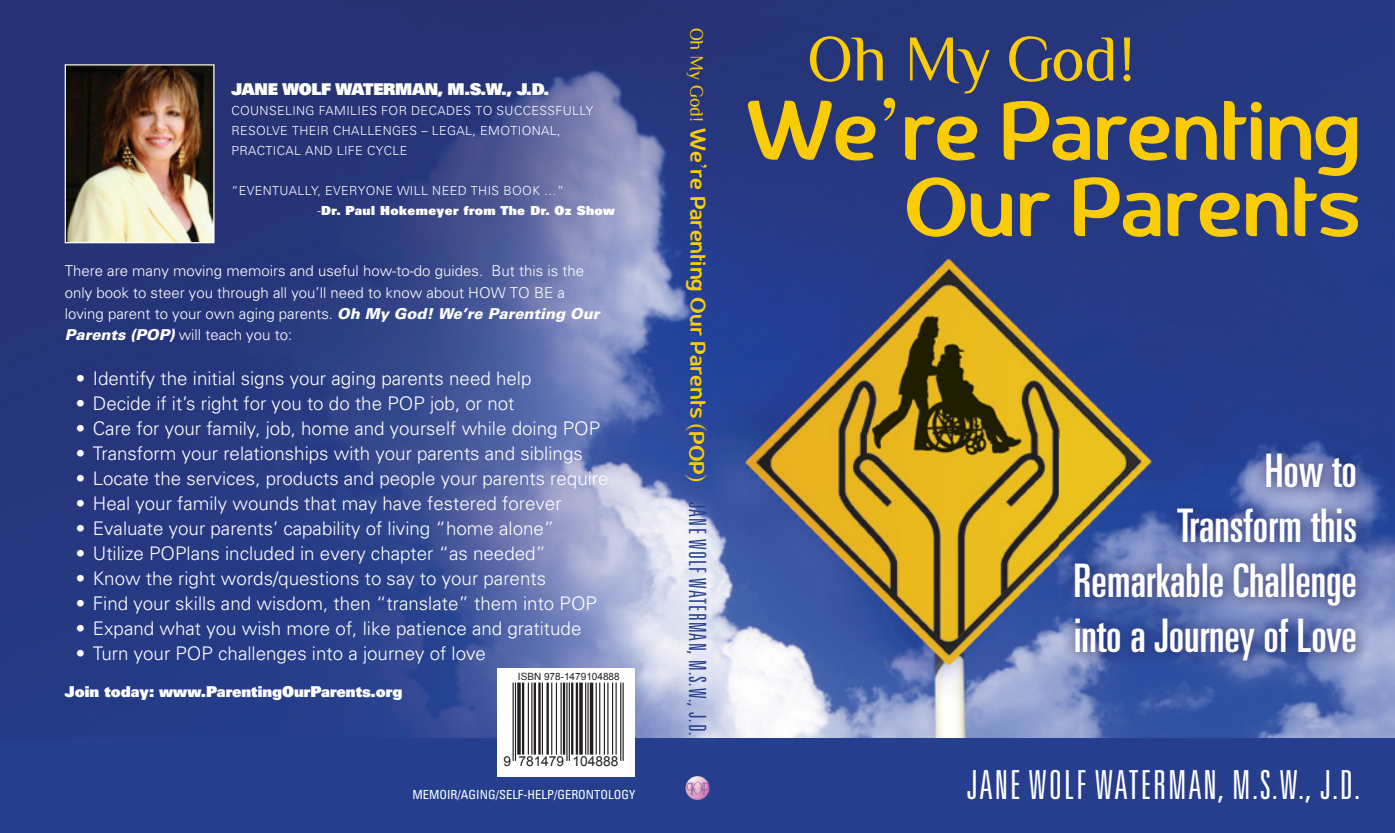
<style>
.page{position:relative;width:1395px;height:833px;background:#fff}
.page>*{position:absolute;margin:0;border:0;box-sizing:border-box;transform-origin:0 0}
.t1{font:91.25px/76.2px "Constance";letter-spacing:-.01em;color:#facc08;text-align:right}
.t2{font:65px "Philosopher";color:#facc08}
.t3{font:ultra-condensed 46.25px/55px "Univers";color:#fff;text-align:right}
.t4{font:300 ultra-condensed 40px "Univers";letter-spacing:.05em;color:#fff}
.t5{font:23.75px "Constance";color:#facc08}
.t6{font:300 ultra-condensed 23.75px "Univers";letter-spacing:.05em;color:#253f8e}
.t7{font:23.75px "Philosopher";color:#facc08}
.t8{font:300 18.75px "Univers";color:#fff}
.t9{font:900 16.25px "Univers";letter-spacing:-.02em;color:#fff}
.t10{font:300 15px/21.2px "Univers";color:#fff}
.t11{font:900 15px "Univers";color:#fff}
.t12{font:13.75px "Arial";color:#231f20}
.t13{font:300 12.5px/20px "Univers";letter-spacing:.03em;color:#fff}
.t14{font:condensed 12.5px "Univers";color:#fff}
.t15{font:10px "Arial";color:#231f20}
.s1{font-weight:900}
.s2{font-weight:900;font-style:italic}
.s3{font-family:"Philosopher";font-size:18.75px}
.s4{font-family:"Philosopher"}
</style>
<div class="page">
<img style="left:0;top:0;width:1395px;height:739px">
<div style="left:0;top:739px;width:1395px;height:93px;background:#253f8e"></div>
<svg style="left:497px;top:668px;width:138px;height:108px"></svg>
<hr style="left:513px;top:682px;width:1px;height:78px;background:#231f20">
<hr style="left:515px;top:682px;width:1px;height:78px;background:#231f20">
<svg style="left:517px;top:682px;width:4px;height:72px"></svg>
<hr style="left:522px;top:682px;width:2px;height:72px;background:#231f20">
<hr style="left:528px;top:682px;width:1px;height:72px;background:#231f20">
<hr style="left:531px;top:682px;width:1px;height:72px;background:#231f20">
<hr style="left:534px;top:682px;width:2px;height:72px;background:#231f20">
<hr style="left:538px;top:682px;width:3px;height:72px;background:#231f20">
<hr style="left:542px;top:682px;width:1px;height:72px;background:#231f20">
<hr style="left:547px;top:682px;width:2px;height:72px;background:#231f20">
<hr style="left:551px;top:682px;width:1px;height:72px;background:#231f20">
<hr style="left:556px;top:682px;width:1px;height:72px;background:#231f20">
<hr style="left:561px;top:682px;width:1px;height:72px;background:#231f20">
<hr style="left:563px;top:682px;width:2px;height:72px;background:#231f20">
<hr style="left:566px;top:682px;width:2px;height:78px;background:#231f20">
<hr style="left:569px;top:682px;width:1px;height:78px;background:#231f20">
<hr style="left:571px;top:682px;width:2px;height:72px;background:#231f20">
<hr style="left:576px;top:682px;width:2px;height:72px;background:#231f20">
<svg style="left:579px;top:682px;width:4px;height:72px"></svg>
<hr style="left:585px;top:682px;width:1px;height:72px;background:#231f20">
<hr style="left:587px;top:682px;width:2px;height:72px;background:#231f20">
<hr style="left:590px;top:682px;width:3px;height:72px;background:#231f20">
<hr style="left:596px;top:682px;width:1px;height:72px;background:#231f20">
<hr style="left:599px;top:682px;width:1px;height:72px;background:#231f20">
<hr style="left:604px;top:682px;width:1px;height:72px;background:#231f20">
<hr style="left:607px;top:682px;width:2px;height:72px;background:#231f20">
<hr style="left:612px;top:682px;width:1px;height:72px;background:#231f20">
<hr style="left:616px;top:682px;width:1px;height:72px;background:#231f20">
<hr style="left:620px;top:682px;width:1px;height:78px;background:#231f20">
<hr style="left:623px;top:682px;width:1px;height:78px;background:#231f20">
<img style="left:1059px;top:439px;width:312px;height:236px">
<img style="left:65px;top:64px;width:150px;height:179px">
<img style="left:680px;top:495px;width:34px;height:244px">
<img style="left:686px;top:776px;width:23px;height:23px;border-radius:12px">
<p class="t9" style="left:231px;top:79px;width:319px">JANE WOLF WATERMAN, M.S.W., J.D.</p>
<p class="t13" style="left:231px;top:101px;width:364px">COUNSELING FAMILIES FOR DECADES TO SUCCESSFULLY<br>RESOLVE THEIR CHALLENGES – LEGAL, EMOTIONAL,<br>PRACTICAL AND LIFE CYCLE</p>
<p class="t13" style="left:317px;top:181px;width:299px;text-indent:-86px">“EVENTUALLY, EVERYONE WILL NEED THIS BOOK …”<br>-<span class="s1">Dr. Paul Hokemeyer from The Dr. Oz Show</span></p>
<p class="t10" style="left:65px;top:260px;width:536px">There are many moving memoirs and useful how-to-do guides. But this is the only book to steer you through all you’ll need to know about HOW TO BE a loving parent to your own aging parents. <span class="s2">Oh My God! We’re Parenting Our Parents (POP)</span> will teach you to:</p>
<p class="t8" style="left:76px;top:367px;width:457px">• Identify the initial signs your aging parents need help</p>
<p class="t8" style="left:76px;top:392px;width:440px">• Decide if it’s right for you to do the POP job, or not</p>
<p class="t8" style="left:76px;top:417px;width:526px">• Care for your family, job, home and yourself while doing POP</p>
<p class="t8" style="left:76px;top:442px;width:508px">• Transform your relationships with your parents and siblings</p>
<p class="t8" style="left:76px;top:467px;width:534px">• Locate the services, products and people your parents require</p>
<p class="t8" style="left:76px;top:492px;width:487px">• Heal your family wounds that may have festered forever</p>
<p class="t8" style="left:76px;top:517px;width:480px">• Evaluate your parents’ capability of living “home alone”</p>
<p class="t8" style="left:76px;top:542px;width:472px">• Utilize POPlans included in every chapter “as needed”</p>
<p class="t8" style="left:76px;top:567px;width:472px">• Know the right words/questions to say to your parents</p>
<p class="t8" style="left:76px;top:592px;width:523px">• Find your skills and wisdom, then “translate” them into POP</p>
<p class="t8" style="left:76px;top:617px;width:507px">• Expand what you wish more of, like patience and gratitude</p>
<p class="t8" style="left:76px;top:642px;width:412px">• Turn your POP challenges into a journey of love</p>
<p class="t11" style="left:65px;top:681px;width:339px">Join today: www.ParentingOurParents.org</p>
<p class="t15" style="left:518px;top:670px;width:103px">ISBN 978-1479104888</p>
<p class="t12" style="left:504px;top:752px;width:116px">9 781479 104888</p>
<p class="t14" style="left:412px;top:787px;width:224px">MEMOIR/AGING/SELF-HELP/GERONTOLOGY</p>
<p class="t5" style="left:711px;top:28px;width:455px;rotate:90deg"><span class="s3">Oh My God!</span> We<span class="s4">’</span>re Parenting Our Parents POP<span class="s4">)</span></p>
<p class="t7" style="left:711px;top:424px;width:8px;rotate:90deg">(</p>
<p class="t6" style="left:710px;top:502px;width:235px;rotate:90deg">JANE WOLF WATERMAN, M.S.W., J.D.</p>
<h2 class="t2" style="left:808px;top:24px;width:329px">Oh My God!</h2>
<h1 class="t1" style="left:746px;top:91px;width:617px">We<span class="s4">’</span>re Parenting<br>Our Parents</h1>
<h3 class="t3" style="left:1073px;top:443px;width:285px">How to<br>Transform this<br>Remarkable Challenge into a Journey of Love</h3>
<h3 class="t4" style="left:967px;top:764px;width:395px">JANE WOLF WATERMAN, M.S.W., J.D.</h3>
</div>
